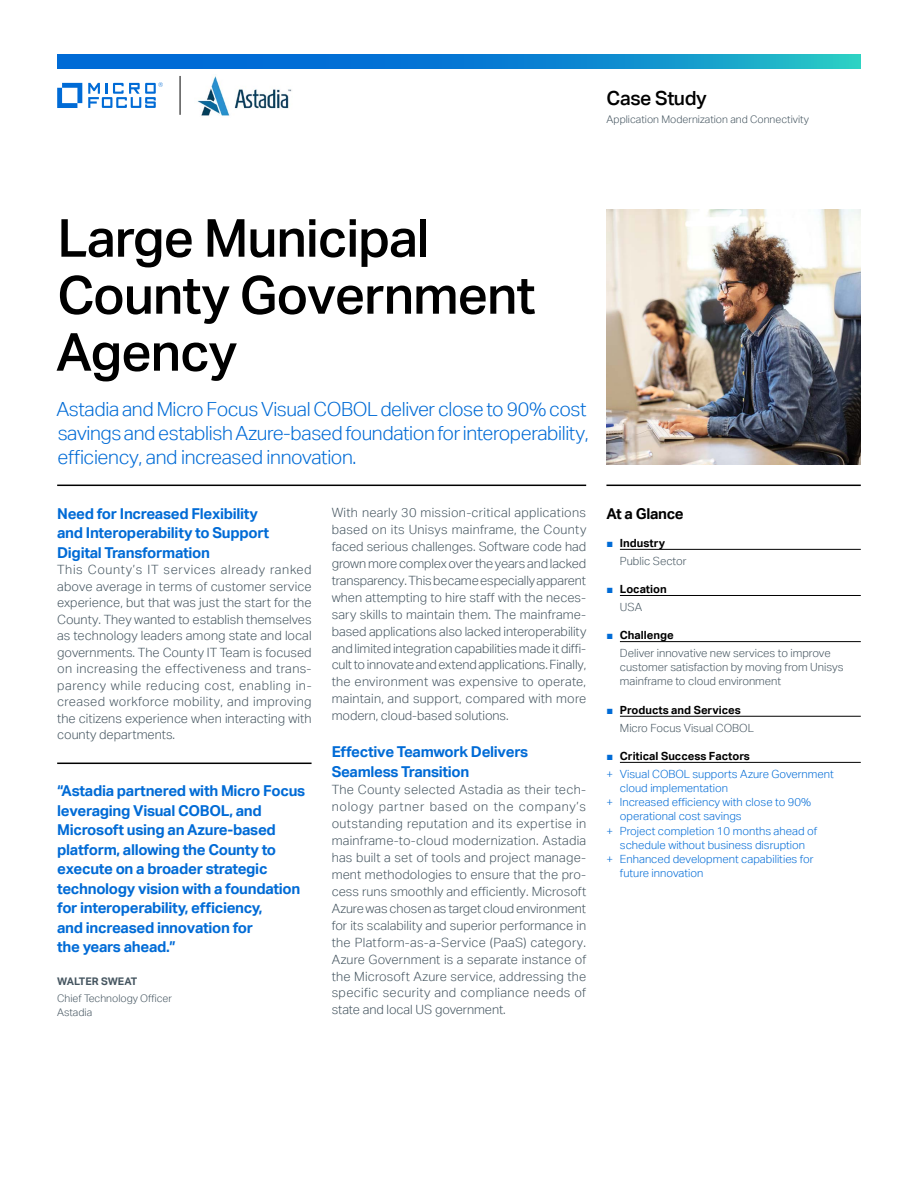
<style>
.page{position:relative;width:918px;height:1188px;background:#fff}
.page>*{position:absolute;margin:0;border:0;box-sizing:border-box;transform-origin:0 0}
.headline_35_38{font:500 52.5px/57px "Aktiv Grotesk";letter-spacing:-.02em;color:#000}
.intro1_13_16-light_b{font:300 19.5px/24px "Aktiv Grotesk";letter-spacing:-.02em;color:#006bd6;text-align:justify}
.collateral_name_13_1{font:500 19.5px "Aktiv Grotesk";letter-spacing:-.02em;color:#000}
.pull_quote_10_13-blu{font:700 15px/19.5px "Aktiv Grotesk";letter-spacing:-.02em;color:#006bd6}
.subhead_10_13-blue{font:700 15px/19.5px "Aktiv Grotesk";letter-spacing:-.02em;color:#006bd6}
.subhead_10_13{font:700 15px "Aktiv Grotesk";letter-spacing:-.02em;color:#000}
.body_8_5_11-grey{font:300 12.75px/17px "Aktiv Grotesk";color:#455560;text-align:justify}
.t1{font:300 11.25px/14.2px "Aktiv Grotesk";color:#006bd6}
.caption_7_5_9_5_inde{font:300 11.25px/14.2px "Aktiv Grotesk";color:#455560}
.t2{font:700 11.25px "Aktiv Grotesk";color:#000}
.caption_7_9_5-grey{font:300 10.5px "Aktiv Grotesk";color:#455560}
.quote_title_7_11-gre{font:300 10.5px "Aktiv Grotesk";color:#455560}
.quote_name_caps_7_11{font:700 10.5px "Aktiv Grotesk";color:#455560}
.quote_company_7_9_5{font:300 10.5px "Aktiv Grotesk";color:#455560}
.s1{font-family:"Arial";font-weight:400;color:#006bd6}
</style>
<div class="page">
<hr style="left:57px;top:485px;width:529px;height:1px;background:#000">
<hr style="left:606px;top:485px;width:255px;height:1px;background:#000">
<img style="left:606px;top:210px;width:255px;height:254px">
<hr style="left:620px;top:549px;width:241px;height:1px;background:#000">
<hr style="left:620px;top:595px;width:241px;height:1px;background:#000">
<hr style="left:620px;top:641px;width:241px;height:1px;background:#000">
<hr style="left:620px;top:716px;width:241px;height:1px;background:#000">
<hr style="left:620px;top:762px;width:241px;height:1px;background:#000">
<hr style="left:57px;top:763px;width:255px;height:1px;background:#000">
<svg style="left:57px;top:83px;width:25px;height:25px"></svg>
<svg style="left:88px;top:82px;width:75px;height:26px"></svg>
<svg style="left:57px;top:54px;width:804px;height:15px;background:#0b84d1"></svg>
<hr style="left:180px;top:76px;width:1px;height:39px;background:#000">
<img style="left:197px;top:76px;width:95px;height:40px">
<p class="collateral_name_13_1" style="left:607px;top:86px;width:102px">Case Study</p>
<p class="caption_7_9_5-grey" style="left:607px;top:113px;width:204px">Application Modernization and Connectivity</p>
<p class="headline_35_38" style="left:56px;top:209px;width:481px">Large Municipal<br>County Government<br>Agency</p>
<p class="intro1_13_16-light_b" style="left:56px;top:397px;width:534px">Astadia and Micro Focus Visual COBOL deliver close to 90% cost savings and establish Azure-based foundation for interoperability, efficiency, and increased innovation.</p>
<p class="subhead_10_13-blue" style="left:57px;top:503px;width:214px">Need for Increased Flexibility and Interoperability to Support<br>Digital Transformation</p>
<p class="body_8_5_11-grey" style="left:57px;top:561px;width:256px;line-height:16.5px">This County’s IT services already ranked above average in terms of customer service experience, but that was just the start for the County. They wanted to establish themselves as technology leaders among state and local governments. The County IT Team is focused on increasing the effectiveness and trans&shy;parency while reducing cost, enabling in&shy;creased workforce mobility, and improving the citizens experience when interacting with county departments.</p>
<p class="pull_quote_10_13-blu" style="left:57px;top:781px;width:250px">“Astadia partnered with Micro Focus leveraging Visual COBOL, and<br>Microsoft using an Azure-based platform, allowing the County to execute on a broader strategic technology vision with a foundation for interoperability, efficiency,<br>and increased innovation for<br>the years ahead.”</p>
<p class="quote_name_caps_7_11" style="left:57px;top:975px;width:82px">WALTER SWEAT</p>
<p class="quote_title_7_11-gre" style="left:57px;top:992px;width:116px">Chief Technology Officer</p>
<p class="quote_company_7_9_5" style="left:57px;top:1006px;width:37px">Astadia</p>
<p class="body_8_5_11-grey" style="left:332px;top:504px;width:256px">With nearly 30 mission-critical applications based on its Unisys mainframe, the County faced serious challenges. Software code had grown more complex over the years and lacked transparency. This became especially apparent when attempting to hire staff with the neces&shy;sary skills to maintain them. The mainframe&shy;based applications also lacked interoperability and limited integration capabilities made it diffi&shy;cult to innovate and extend applications. Finally, the environment was expensive to operate, maintain, and support, compared with more modern, cloud-based solutions.</p>
<p class="subhead_10_13-blue" style="left:332px;top:742px;width:198px;line-height:20px">Effective Teamwork Delivers<br>Seamless Transition</p>
<p class="body_8_5_11-grey" style="left:332px;top:781px;width:256px">The County selected Astadia as their tech&shy;nology partner based on the company’s outstanding reputation and its expertise in mainframe-to-cloud modernization. Astadia has built a set of tools and project manage&shy;ment methodologies to ensure that the pro&shy;cess runs smoothly and efficiently. Microsoft Azure was chosen as target cloud environment for its scalability and superior performance in the Platform-as-a-Service (PaaS) category.<br>Azure Government is a separate instance of the Microsoft Azure service, addressing the specific security and compliance needs of state and local US government.</p>
<p class="subhead_10_13" style="left:606px;top:504px;width:79px">At a Glance</p>
<p class="t2" style="left:606px;top:536px;width:60px"><span class="s1">■</span> Industry</p>
<p class="caption_7_5_9_5_inde" style="left:620px;top:554px;width:68px">Public Sector</p>
<p class="t2" style="left:606px;top:582px;width:62px"><span class="s1">■</span> Location</p>
<p class="caption_7_5_9_5_inde" style="left:620px;top:600px;width:24px">USA</p>
<p class="t2" style="left:606px;top:628px;width:69px"><span class="s1">■</span> Challenge</p>
<p class="caption_7_5_9_5_inde" style="left:620px;top:646px;width:225px">Deliver innovative new services to improve customer satisfaction by moving from Unisys mainframe to cloud environment</p>
<p class="t2" style="left:606px;top:703px;width:136px"><span class="s1">■</span> Products and Services</p>
<p class="caption_7_5_9_5_inde" style="left:620px;top:720px;width:136px">Micro Focus Visual COBOL</p>
<p class="t2" style="left:606px;top:749px;width:145px"><span class="s1">■</span> Critical Success Factors</p>
<p class="t1" style="left:620px;top:767px;width:215px;text-indent:-14px">+ Visual COBOL supports Azure Government cloud implementation</p>
<p class="t1" style="left:620px;top:795px;width:193px;text-indent:-14px">+ Increased efficiency with close to 90% operational cost savings</p>
<p class="t1" style="left:606px;top:824px;width:212px;text-align:center">+ Project completion 10 months ahead of schedule without business disruption</p>
<p class="t1" style="left:620px;top:852px;width:195px;text-indent:-14px">+ Enhanced development capabilities for future innovation</p>
</div>
